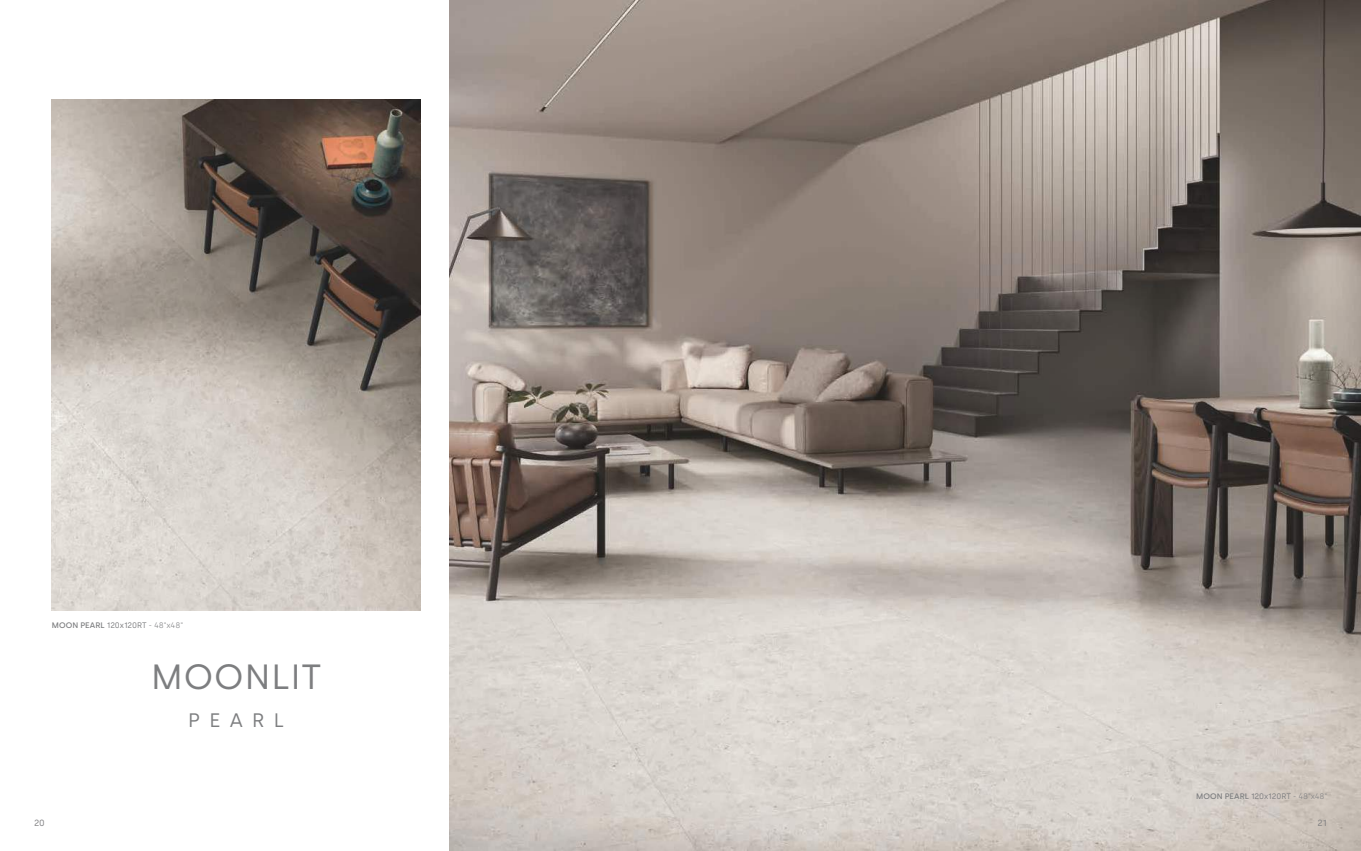
<style>
.page{position:relative;width:1361px;height:851px;background:#fff}
.page>*{position:absolute;margin:0;border:0;box-sizing:border-box;transform-origin:0 0}
.t1{font:35px "Silka";letter-spacing:.035em;color:#7d7e80}
.t2{font:19.5px "Silka";letter-spacing:.48em;color:#7d7e80}
.t3{font:9px "Silka";color:#7e7e80}
.t4{font:500 8px "Silka";letter-spacing:.01em;color:#7d7e80}
.s1{font-weight:400}
.s2{font-weight:300}
</style>
<div class="page">
<img style="left:52px;top:100px;width:368px;height:510px">
<img style="left:450px;top:0;width:911px;height:850px">
<p class="t4" style="left:52px;top:620px;width:133px">MOON PEARL <span class="s1">120x120RT</span> <span class="s2">- 48"x48"</span></p>
<h1 class="t1" style="left:151px;top:656px;width:172px">MOONLIT</h1>
<h2 class="t2" style="left:188px;top:708px;width:97px">PEARL</h2>
<p class="t4" style="left:1196px;top:791px;width:133px">MOON PEARL <span class="s1">120x120RT</span> <span class="s2">- 48"x48"</span></p>
<p class="t3" style="left:34px;top:816px;width:12px">20</p>
<p class="t3" style="left:1317px;top:816px;width:11px">21</p>
</div>
